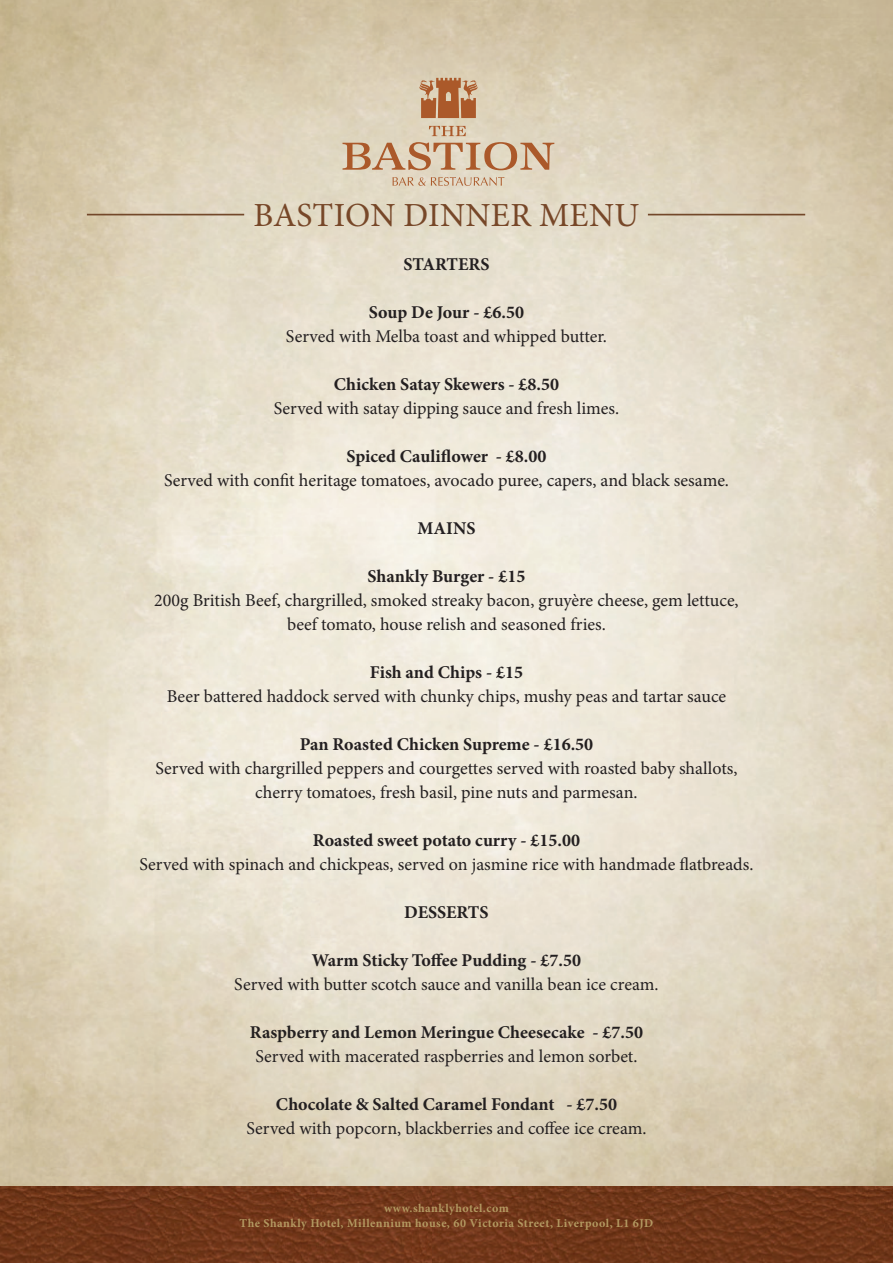
<style>
.page{position:relative;width:893px;height:1263px;background:#fff}
.page>*{position:absolute;margin:0;border:0;box-sizing:border-box;transform-origin:0 0}
.t1{font:33.75px "Minion Pro";letter-spacing:.01em;color:#774728}
.t2{font:18px "Minion Pro";color:#231f20}
.t3{font:700 18px "Minion Pro";color:#231f20}
.t4{font:700 12px "Minion Pro";letter-spacing:.04em;color:#b39961}
</style>
<div class="page">
<hr style="left:87px;top:214px;width:157px;height:1px;background:#73482a">
<hr style="left:648px;top:214px;width:157px;height:1px;background:#73482a">
<img style="left:0;top:1186px;width:893px;height:77px">
<svg style="left:429px;top:126px;width:37px;height:10px"></svg>
<svg style="left:343px;top:142px;width:211px;height:28px;background:#ceac8e"></svg>
<svg style="left:393px;top:177px;width:111px;height:9px"></svg>
<svg style="left:419px;top:78px;width:59px;height:40px;background:#bb815a"></svg>
<p class="t1" style="left:254px;top:192px;width:387px">BASTION DINNER MENU</p>
<p class="t3" style="left:404px;top:252px;width:87px">STARTERS</p>
<p class="t3" style="left:369px;top:300px;width:156px">Soup De Jour - £6.50</p>
<p class="t2" style="left:286px;top:324px;width:323px">Served with Melba toast and whipped butter.</p>
<p class="t3" style="left:334px;top:372px;width:227px">Chicken Satay Skewers - £8.50</p>
<p class="t2" style="left:274px;top:396px;width:347px">Served with satay dipping sauce and fresh limes.</p>
<p class="t3" style="left:346px;top:444px;width:202px">Spiced Cauliflower - £8.00</p>
<p class="t2" style="left:164px;top:468px;width:566px">Served with confit heritage tomatoes, avocado puree, capers, and black sesame.</p>
<p class="t3" style="left:418px;top:516px;width:59px">MAINS</p>
<p class="t3" style="left:368px;top:564px;width:159px">Shankly Burger - £15</p>
<p class="t2" style="left:154px;top:588px;width:586px">200g British Beef, chargrilled, smoked streaky bacon, gruyère cheese, gem lettuce,</p>
<p class="t2" style="left:287px;top:612px;width:320px">beef tomato, house relish and seasoned fries.</p>
<p class="t3" style="left:370px;top:660px;width:155px">Fish and Chips - £15</p>
<p class="t2" style="left:167px;top:684px;width:561px">Beer battered haddock served with chunky chips, mushy peas and tartar sauce</p>
<p class="t3" style="left:300px;top:732px;width:295px">Pan Roasted Chicken Supreme - £16.50</p>
<p class="t2" style="left:155px;top:756px;width:584px">Served with chargrilled peppers and courgettes served with roasted baby shallots,</p>
<p class="t2" style="left:255px;top:780px;width:384px">cherry tomatoes, fresh basil, pine nuts and parmesan.</p>
<p class="t3" style="left:313px;top:828px;width:269px">Roasted sweet potato curry - £15.00</p>
<p class="t2" style="left:140px;top:852px;width:615px">Served with spinach and chickpeas, served on jasmine rice with handmade flatbreads.</p>
<p class="t3" style="left:404px;top:900px;width:86px">DESSERTS</p>
<p class="t3" style="left:312px;top:948px;width:271px">Warm Sticky Toffee Pudding - £7.50</p>
<p class="t2" style="left:234px;top:972px;width:426px">Served with butter scotch sauce and vanilla bean ice cream.</p>
<p class="t3" style="left:250px;top:1020px;width:395px">Raspberry and Lemon Meringue Cheesecake - £7.50</p>
<p class="t2" style="left:255px;top:1044px;width:384px">Served with macerated raspberries and lemon sorbet.</p>
<p class="t3" style="left:276px;top:1092px;width:343px">Chocolate &amp; Salted Caramel Fondant - £7.50</p>
<p class="t2" style="left:246px;top:1116px;width:402px">Served with popcorn, blackberries and coffee ice cream.</p>
<p class="t4" style="left:384px;top:1200px;width:126px">www.shanklyhotel.com</p>
<p class="t4" style="left:240px;top:1214px;width:415px">The Shankly Hotel, Millennium house, 60 Victoria Street, Liverpool, L1 6JD</p>
</div>
